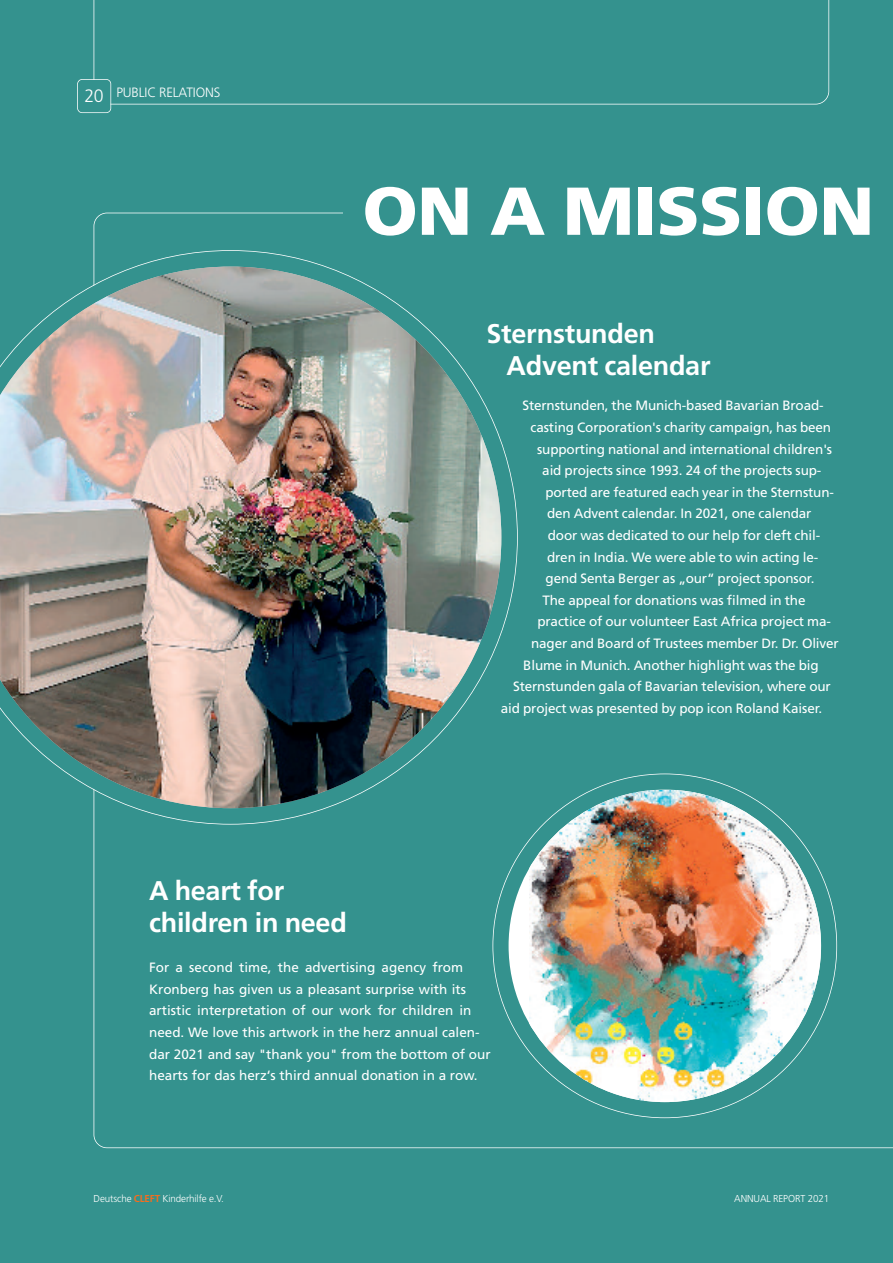
<style>
.page{position:relative;width:893px;height:1263px;background:#34928e}
.page>*{position:absolute;margin:0;border:0;box-sizing:border-box;transform-origin:0 0}
.t1{font:900 67.65px "Frutiger LT Std";letter-spacing:-.01em;color:#fff;scale:1.05 1}
.t2{font:700 27px/31.5px "Frutiger LT Std";letter-spacing:-.01em;color:#fff}
.t3{font:13.5px/21.6px "Frutiger LT Std";letter-spacing:-.01em;color:#fff}
.t4{font:300 13.5px "Frutiger LT Std";letter-spacing:-.01em;color:#fff}
.t5{font:300 10.05px "Frutiger LT Std";letter-spacing:-.01em;color:#fff}
.s1{font-size:18px}
.s2{font-weight:700;color:#f36e21}
</style>
<div class="page">
<svg style="left:94px;top:0;width:735px;height:104px"></svg>
<div style="left:78px;top:80px;width:32px;height:32px;background:#34928e;border-radius:4px"></div>
<div style="left:77px;top:79px;width:34px;height:34px;border:2px solid #fff;border-radius:5px"></div>
<img style="left:0;top:267px;width:501px;height:541px">
<div style="left:509px;top:790px;width:312px;height:312px;background:#fff;border-radius:50%"></div>
<img style="left:530px;top:790px;width:291px;height:312px">
<p class="t4" style="left:84px;top:87px;width:138px"><span class="s1">20</span> PuBLIC RELATIONS</p>
<h1 class="t1" style="left:362px;top:184px;width:489px">ON A MISSION</h1>
<h2 class="t2" style="left:507px;top:320px;width:205px;text-indent:-20px">Sternstunden<br>Advent calendar</h2>
<p class="t3" style="left:522px;top:396px;width:303px">Sternstunden, the Munich-based Bavarian Broad-</p>
<p class="t3" style="left:531px;top:418px;width:302px">casting Corporation's charity campaign, has been</p>
<p class="t3" style="left:537px;top:439px;width:297px">supporting national and international children's</p>
<p class="t3" style="left:542px;top:461px;width:281px">aid projects since 1993. 24 of the projects sup-</p>
<p class="t3" style="left:545px;top:482px;width:290px">ported are featured each year in the Sternstun-</p>
<p class="t3" style="left:547px;top:504px;width:266px">den Advent calendar. In 2021, one calendar</p>
<p class="t3" style="left:548px;top:526px;width:274px">door was dedicated to our help for cleft chil-</p>
<p class="t3" style="left:547px;top:547px;width:273px">dren in India. We were able to win acting le-</p>
<p class="t3" style="left:546px;top:569px;width:270px">gend Senta Berger as „our“ project sponsor.</p>
<p class="t3" style="left:542px;top:590px;width:265px">The appeal for donations was filmed in the</p>
<p class="t3" style="left:537px;top:612px;width:295px">practice of our volunteer East Africa project ma-</p>
<p class="t3" style="left:531px;top:634px;width:309px">nager and Board of Trustees member Dr. Dr. Oliver</p>
<p class="t3" style="left:523px;top:655px;width:297px">Blume in Munich. Another highlight was the big</p>
<p class="t3" style="left:513px;top:677px;width:319px">Sternstunden gala of Bavarian television, where our</p>
<p class="t3" style="left:501px;top:698px;width:323px">aid project was presented by pop icon Roland Kaiser.</p>
<h2 class="t2" style="left:149px;top:877px;width:199px">A heart for children in need</h2>
<p class="t3" style="left:149px;top:958px;width:343px">For a second time, the advertising agency from Kronberg has given us a pleasant surprise with its artistic interpretation of our work for children in need. We love this artwork in the herz annual calen&shy;dar 2021 and say "thank you" from the bottom of our hearts for das herz‘s third annual donation in a row.</p>
<p class="t5" style="left:94px;top:1195px;width:132px">Deutsche <span class="s2">CLEFT</span> Kinderhilfe e.V.</p>
<p class="t5" style="left:734px;top:1195px;width:96px">ANNuAL REPORT 2021</p>
</div>
